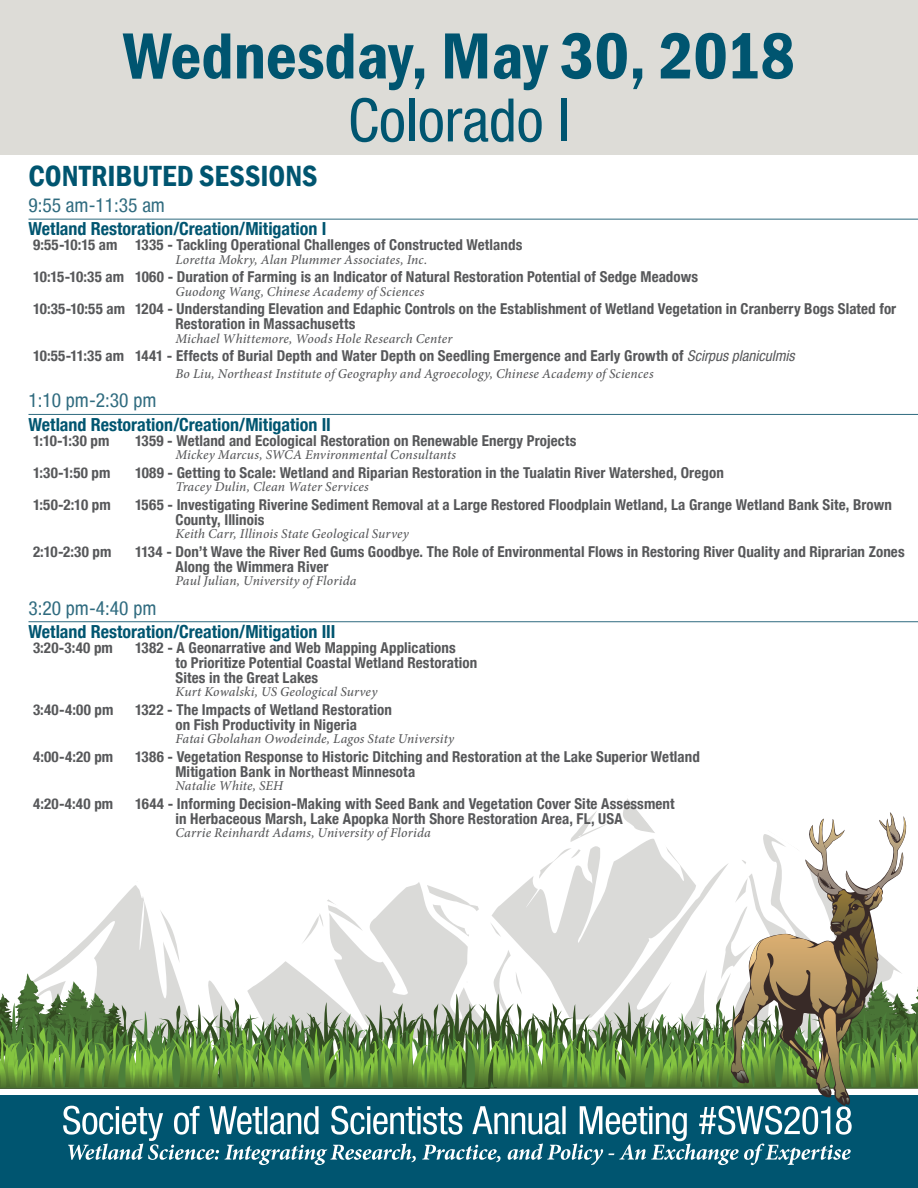
<style>
.page{position:relative;width:918px;height:1188px;background:#fff}
.page>*{position:absolute;margin:0;border:0;box-sizing:border-box;transform-origin:0 0}
.t1{font:600 condensed 67.5px "Franklin Gothic";color:#005570}
.t2{font:condensed 60px "Helvetica Neue LT";color:#005570}
.Symposia_Session{font:600 condensed 30px "Franklin Gothic";color:#005570}
.time{font:condensed 19.5px "Helvetica Neue LT";color:#2f6b7f}
.track_title{font:700 condensed 18px "Helvetica Neue LT";color:#005570}
.Session_Titles{font:700 condensed 15px/15px "Helvetica Neue LT";letter-spacing:.005em;color:#57585a}
.author{font:italic 500 13.5px "Minion Pro";letter-spacing:.01em;color:#57585a}
.s1{font-family:"Helvetica Neue LT Std";font-weight:400;font-style:italic}
</style>
<div class="page">
<div style="left:0;top:0;width:918px;height:154px;background:#dddcd7"></div>
<div style="left:0;top:1095px;width:918px;height:93px;background:#005570"></div>
<svg style="left:0;top:813px;width:918px;height:352px"></svg>
<hr style="left:28px;top:219px;width:890px;height:1px;background:#2f6b7f">
<hr style="left:28px;top:414px;width:890px;height:1px;background:#2f6b7f">
<hr style="left:28px;top:621px;width:890px;height:1px;background:#2f6b7f">
<p class="t1" style="left:123px;top:11px;width:673px">Wednesday, May 30, 2018</p>
<p class="t2" style="left:348px;top:85px;width:224px">Colorado I</p>
<p class="Symposia_Session" style="left:28px;top:156px;width:291px">CONTRIBUTED SESSIONS</p>
<p class="time" style="left:28px;top:194px;width:138px">9:55 am-11:35 am</p>
<p class="track_title" style="left:28px;top:218px;width:299px">Wetland Restoration/Creation/Mitigation I</p>
<p class="Session_Titles" style="left:33px;top:237px;width:491px">9:55-10:15 am 1335 - Tackling Operational Challenges of Constructed Wetlands</p>
<p class="author" style="left:176px;top:250px;width:253px">Loretta Mokry, Alan Plummer Associates, Inc.</p>
<p class="Session_Titles" style="left:33px;top:269px;width:667px">10:15-10:35 am 1060 - Duration of Farming is an Indicator of Natural Restoration Potential of Sedge Meadows</p>
<p class="author" style="left:176px;top:282px;width:251px">Guodong Wang, Chinese Academy of Sciences</p>
<p class="Session_Titles" style="left:176px;top:301px;width:722px;text-indent:-142px">10:35-10:55 am 1204 - Understanding Elevation and Edaphic Controls on the Establishment of Wetland Vegetation in Cranberry Bogs Slated for<br>Restoration in Massachusetts</p>
<p class="author" style="left:176px;top:329px;width:279px">Michael Whittemore, Woods Hole Research Center</p>
<p class="Session_Titles" style="left:33px;top:348px;width:763px">10:55-11:35 am 1441 - Effects of Burial Depth and Water Depth on Seedling Emergence and Early Growth of <span class="s1">Scirpus planiculmis</span></p>
<p class="author" style="left:176px;top:364px;width:480px">Bo Liu, Northeast Institute of Geography and Agroecology, Chinese Academy of Sciences</p>
<p class="time" style="left:28px;top:389px;width:129px">1:10 pm-2:30 pm</p>
<p class="track_title" style="left:28px;top:413px;width:304px">Wetland Restoration/Creation/Mitigation II</p>
<p class="Session_Titles" style="left:33px;top:433px;width:78px">1:10-1:30 pm</p>
<p class="Session_Titles" style="left:135px;top:433px;width:443px">1359 - Wetland and Ecological Restoration on Renewable Energy Projects</p>
<p class="author" style="left:176px;top:445px;width:282px">Mickey Marcus, SWCA Environmental Consultants</p>
<p class="Session_Titles" style="left:33px;top:465px;width:79px">1:30-1:50 pm</p>
<p class="Session_Titles" style="left:135px;top:465px;width:590px">1089 - Getting to Scale: Wetland and Riparian Restoration in the Tualatin River Watershed, Oregon</p>
<p class="author" style="left:176px;top:477px;width:195px">Tracey Dulin, Clean Water Services</p>
<p class="Session_Titles" style="left:33px;top:497px;width:79px">1:50-2:10 pm</p>
<p class="Session_Titles" style="left:176px;top:497px;width:718px;text-indent:-40px">1565 - Investigating Riverine Sediment Removal at a Large Restored Floodplain Wetland, La Grange Wetland Bank Site, Brown<br>County, Illinois</p>
<p class="author" style="left:176px;top:524px;width:235px">Keith Carr, Illinois State Geological Survey</p>
<p class="Session_Titles" style="left:33px;top:544px;width:80px">2:10-2:30 pm</p>
<p class="Session_Titles" style="left:176px;top:544px;width:731px;text-indent:-40px">1134 - Don’t Wave the River Red Gums Goodbye. The Role of Environmental Flows in Restoring River Quality and Riprarian Zones<br>Along the Wimmera River</p>
<p class="author" style="left:176px;top:572px;width:183px">Paul Julian, University of Florida</p>
<p class="time" style="left:28px;top:596px;width:129px">3:20 pm-4:40 pm</p>
<p class="track_title" style="left:28px;top:621px;width:308px">Wetland Restoration/Creation/Mitigation III</p>
<p class="Session_Titles" style="left:33px;top:640px;width:82px">3:20-3:40 pm</p>
<p class="Session_Titles" style="left:176px;top:640px;width:303px;text-indent:-40px">1382 - A Geonarrative and Web Mapping Applications<br>to Prioritize Potential Coastal Wetland Restoration<br>Sites in the Great Lakes</p>
<p class="author" style="left:176px;top:683px;width:203px">Kurt Kowalski, US Geological Survey</p>
<p class="Session_Titles" style="left:33px;top:702px;width:82px">3:40-4:00 pm</p>
<p class="Session_Titles" style="left:135px;top:702px;width:259px;text-align:center">1322 - The Impacts of Wetland Restoration on Fish Productivity in Nigeria</p>
<p class="author" style="left:176px;top:730px;width:280px">Fatai Gbolahan Owodeinde, Lagos State University</p>
<p class="Session_Titles" style="left:33px;top:749px;width:82px">4:00-4:20 pm</p>
<p class="Session_Titles" style="left:176px;top:749px;width:526px;text-indent:-40px">1386 - Vegetation Response to Historic Ditching and Restoration at the Lake Superior Wetland<br>Mitigation Bank in Northeast Minnesota</p>
<p class="author" style="left:176px;top:777px;width:109px">Natalie White, SEH</p>
<p class="Session_Titles" style="left:33px;top:796px;width:82px">4:20-4:40 pm</p>
<p class="Session_Titles" style="left:176px;top:796px;width:501px;text-indent:-40px">1644 - Informing Decision-Making with Seed Bank and Vegetation Cover Site Assessment in Herbaceous Marsh, Lake Apopka North Shore Restoration Area, FL, USA</p>
<p class="author" style="left:176px;top:824px;width:257px">Carrie Reinhardt Adams, University of Florida</p>
</div>
